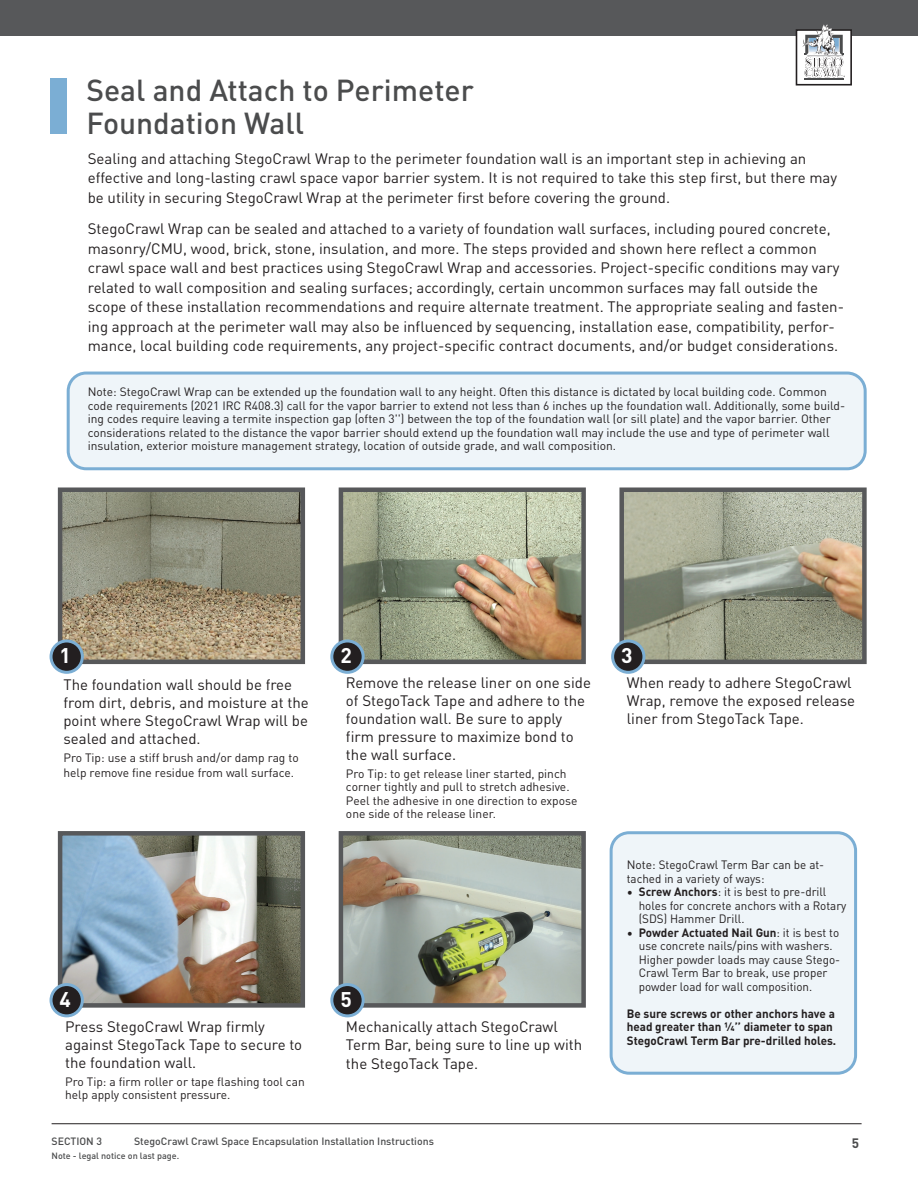
<style>
.page{position:relative;width:918px;height:1188px;background:#fff}
.page>*{position:absolute;margin:0;border:0;box-sizing:border-box;transform-origin:0 0}
.t1{font:500 30px "DINOT";color:#4b4c4d}
.t2{font:700 21px "DINOT";color:#fff}
.t3{font:15px/18px "DINOT";color:#231f20}
.t4{font:700 13.5px "DINOT";color:#4b4c4d}
.t5{font:12px/13.5px "DINOT";color:#231f20}
.t6{font:700 12px/13.5px "DINOT";color:#231f20}
.t7{font:500 10.5px "DINOT";color:#4b4c4d}
.t8{font:500 9px "DINOT";color:#4b4c4d}
.s1{font-weight:700}
.s2{font-weight:400}
</style>
<div class="page">
<div style="left:68px;top:373px;width:797px;height:96px;background:#eff5f9;border-radius:18px"></div>
<div style="left:67px;top:372px;width:800px;height:98px;border:3px solid #7baed4;border-radius:18px"></div>
<div style="left:611px;top:833px;width:245px;height:240px;background:#eff5f9;border-radius:18px"></div>
<div style="left:610px;top:831px;width:247px;height:244px;border:3px solid #7baed4;border-radius:18px"></div>
<div style="left:0;top:0;width:918px;height:36px;background:#57585a"></div>
<div style="left:796px;top:30px;width:55px;height:55px;background:#fff"></div>
<div style="left:796px;top:29px;width:56px;height:57px;border:2px solid #231f20"></div>
<hr style="left:804px;top:78px;width:40px;height:2px;background:#4b4c4d">
<svg style="left:802px;top:24px;width:43px;height:54px"></svg>
<hr style="left:52px;top:1123px;width:810px;height:1px;background:#231f20">
<img style="left:63px;top:492px;width:237px;height:167px">
<div style="left:58px;top:487px;width:247px;height:177px;border:4px solid #57585a"></div>
<img style="left:344px;top:492px;width:237px;height:167px">
<div style="left:339px;top:487px;width:247px;height:177px;border:4px solid #57585a"></div>
<img style="left:624px;top:492px;width:238px;height:167px">
<div style="left:619px;top:487px;width:248px;height:177px;border:4px solid #57585a"></div>
<div style="left:51px;top:641px;width:31px;height:31px;background:#231f20;border-radius:50%"></div>
<div style="left:50px;top:640px;width:34px;height:34px;border:3px solid #7baed4;border-radius:50%"></div>
<div style="left:332px;top:641px;width:31px;height:31px;background:#231f20;border-radius:50%"></div>
<div style="left:330px;top:640px;width:35px;height:34px;border:3px solid #7baed4;border-radius:50%"></div>
<div style="left:613px;top:641px;width:31px;height:31px;background:#231f20;border-radius:50%"></div>
<div style="left:611px;top:640px;width:34px;height:34px;border:3px solid #7baed4;border-radius:50%"></div>
<img style="left:63px;top:836px;width:237px;height:167px">
<div style="left:58px;top:831px;width:247px;height:177px;border:4px solid #57585a"></div>
<img style="left:344px;top:836px;width:237px;height:167px">
<div style="left:339px;top:831px;width:247px;height:177px;border:4px solid #57585a"></div>
<div style="left:51px;top:985px;width:31px;height:31px;background:#231f20;border-radius:50%"></div>
<div style="left:50px;top:983px;width:34px;height:34px;border:3px solid #7baed4;border-radius:50%"></div>
<div style="left:332px;top:985px;width:31px;height:31px;background:#231f20;border-radius:50%"></div>
<div style="left:330px;top:983px;width:35px;height:34px;border:3px solid #7baed4;border-radius:50%"></div>
<div style="left:50px;top:78px;width:17px;height:56px;background:#7baed4"></div>
<p class="t1" style="left:86px;top:67px;width:389px">Seal and Attach to Perimeter</p>
<p class="t1" style="left:86px;top:100px;width:219px">Foundation Wall</p>
<p class="t3" style="left:88px;top:148px;width:720px">Sealing and attaching StegoCrawl Wrap to the perimeter foundation wall is an important step in achieving an</p>
<p class="t3" style="left:88px;top:167px;width:751px;line-height:19.5px">effective and long-lasting crawl space vapor barrier system. It is not required to take this step first, but there may be utility in securing StegoCrawl Wrap at the perimeter first before covering the ground.</p>
<p class="t3" style="left:88px;top:218px;width:758px;line-height:19.5px">StegoCrawl Wrap can be sealed and attached to a variety of foundation wall surfaces, including poured concrete, masonry/CMU, wood, brick, stone, insulation, and more. The steps provided and shown here reflect a common crawl space wall and best practices using StegoCrawl Wrap and accessories. Project-specific conditions may vary related to wall composition and sealing surfaces; accordingly, certain uncommon surfaces may fall outside the scope of these installation recommendations and require alternate treatment. The appropriate sealing and fasten&shy;ing approach at the perimeter wall may also be influenced by sequencing, installation ease, compatibility, perfor&shy;mance, local building code requirements, any project-specific contract documents, and/or budget considerations.</p>
<p class="t5" style="left:88px;top:384px;width:759px">Note: StegoCrawl Wrap can be extended up the foundation wall to any height. Often this distance is dictated by local building code. Common code requirements (2021 IRC R408.3) call for the vapor barrier to extend not less than 6 inches up the foundation wall. Additionally, some build&shy;ing codes require leaving a termite inspection gap (often 3'') between the top of the foundation wall (or sill plate) and the vapor barrier. Other considerations related to the distance the vapor barrier should extend up the foundation wall may include the use and type of perimeter wall insulation, exterior moisture management strategy, location of outside grade, and wall composition.</p>
<p class="t2" style="left:60px;top:639px;width:13px">1</p>
<p class="t2" style="left:340px;top:639px;width:13px">2</p>
<p class="t2" style="left:621px;top:639px;width:13px">3</p>
<p class="t3" style="left:63px;top:674px;width:247px">The foundation wall should be free from dirt, debris, and moisture at the point where StegoCrawl Wrap will be sealed and attached.</p>
<p class="t5" style="left:63px;top:749px;width:237px;line-height:15px">Pro Tip: use a stiff brush and/or damp rag to help remove fine residue from wall surface.</p>
<p class="t3" style="left:346px;top:672px;width:247px">Remove the release liner on one side of StegoTack Tape and adhere to the foundation wall. Be sure to apply firm pressure to maximize bond to the wall surface.</p>
<p class="t5" style="left:346px;top:766px;width:222px">Pro Tip: to get release liner started, pinch</p>
<p class="t5" style="left:346px;top:779px;width:233px">corner tightly and pull to stretch adhesive.<br>Peel the adhesive in one direction to expose one side of the release liner.</p>
<p class="t2" style="left:60px;top:983px;width:13px">4</p>
<p class="t2" style="left:340px;top:983px;width:13px">5</p>
<p class="t3" style="left:65px;top:1016px;width:239px">Press StegoCrawl Wrap firmly against StegoTack Tape to secure to the foundation wall.</p>
<p class="t5" style="left:65px;top:1073px;width:241px">Pro Tip: a firm roller or tape flashing tool can help apply consistent pressure.</p>
<p class="t3" style="left:346px;top:1016px;width:238px">Mechanically attach StegoCrawl<br>Term Bar, being sure to line up with</p>
<p class="t3" style="left:346px;top:1053px;width:134px">the StegoTack Tape.</p>
<p class="t7" style="left:52px;top:1133px;width:52px">SECTION 3</p>
<p class="t7" style="left:134px;top:1133px;width:301px">StegoCrawl Crawl Space Encapsulation Installation Instructions</p>
<p class="t8" style="left:52px;top:1149px;width:129px">Note - legal notice on last page.</p>
<p class="t3" style="left:627px;top:672px;width:230px">When ready to adhere StegoCrawl<br>Wrap, remove the exposed release liner from StegoTack Tape.</p>
<p class="t5" style="left:627px;top:857px;width:199px">Note: StegoCrawl Term Bar can be at&shy;tached in a variety of ways:</p>
<p class="t5" style="left:627px;top:884px;width:201px">• <span class="s1">Screw Anchors</span>: it is best to pre-drill</p>
<p class="t5" style="left:639px;top:897px;width:209px">holes for concrete anchors with a Rotary</p>
<p class="t5" style="left:639px;top:911px;width:107px">(SDS) Hammer Drill.</p>
<p class="t6" style="left:627px;top:924px;width:214px"><span class="s2">•</span> Powder Actuated Nail Gun<span class="s2">: it is best to</span></p>
<p class="t5" style="left:639px;top:938px;width:195px">use concrete nails/pins with washers.</p>
<p class="t5" style="left:639px;top:951px;width:203px">Higher powder loads may cause Stego-</p>
<p class="t5" style="left:639px;top:965px;width:190px">Crawl Term Bar to break, use proper</p>
<p class="t5" style="left:639px;top:978px;width:175px">powder load for wall composition.</p>
<p class="t6" style="left:627px;top:1005px;width:211px">Be sure screws or other anchors have a head greater than ¼’’ diameter to span<br>StegoCrawl Term Bar pre-drilled holes.</p>
<p class="t4" style="left:852px;top:1132px;width:9px">5</p>
</div>
